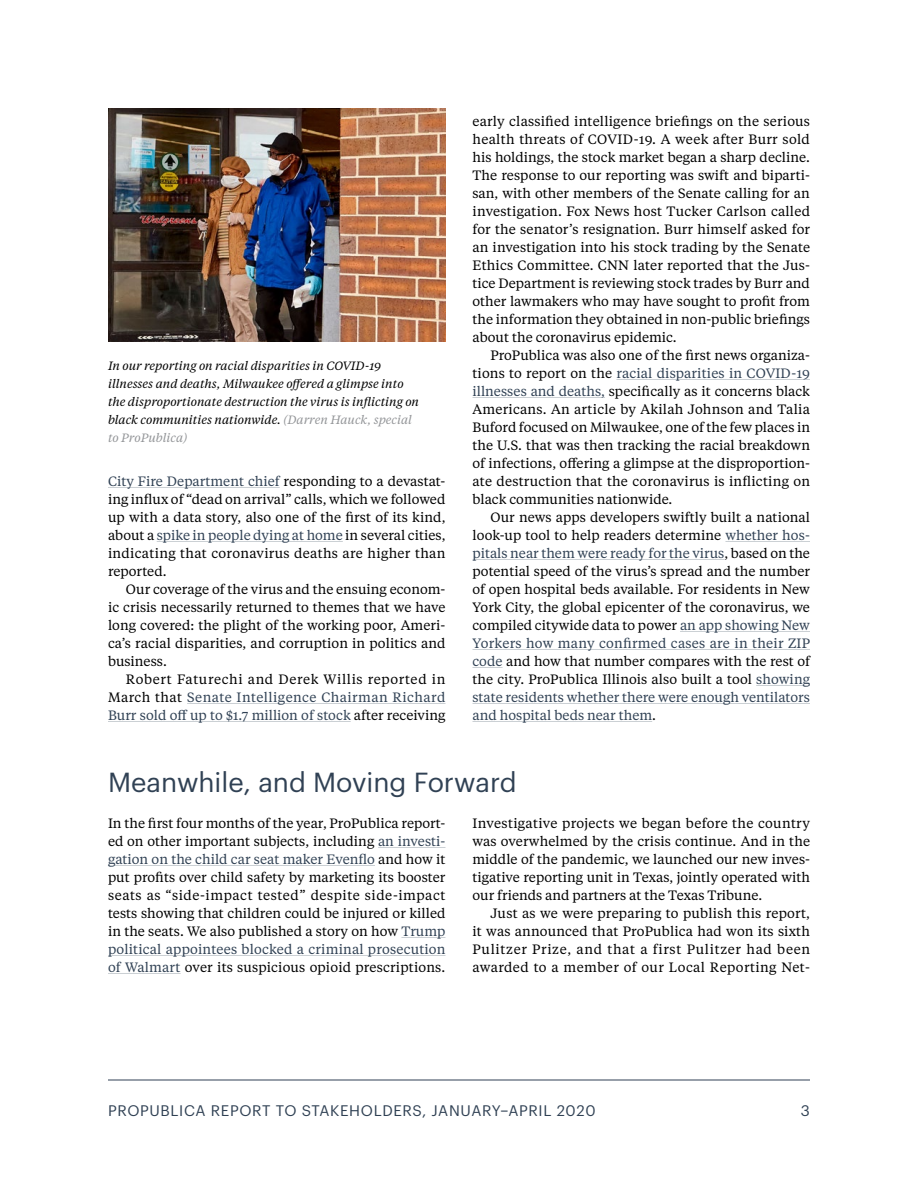
<style>
.page{position:relative;width:918px;height:1188px;background:#fff}
.page>*{position:absolute;margin:0;border:0;box-sizing:border-box;transform-origin:0 0}
.t1{font:27px "Graphik";color:#304154}
.t2{font:15px "Graphik";letter-spacing:.045em;color:#304154}
.t3{font:13.5px/18px "Tiempos Text";letter-spacing:.005em;color:#000;text-align:justify}
.t4{font:13.5px/18px "Tiempos Text";color:#304154;text-align:justify}
.t5{font:italic 12px/18px "Tiempos Text";color:#000}
.s1{color:#939598}
.s2{color:#304154}
.s3{color:#000}
</style>
<div class="page">
<hr style="left:108px;top:1080px;width:702px;height:1px;background:#304154">
<hr style="left:108px;top:487px;width:172px;height:1px;background:#cbd0d4">
<hr style="left:157px;top:541px;width:186px;height:1px;background:#cbd0d4">
<hr style="left:187px;top:703px;width:258px;height:1px;background:#cbd0d4">
<hr style="left:108px;top:721px;width:243px;height:1px;background:#cbd0d4">
<hr style="left:616px;top:379px;width:194px;height:1px;background:#cbd0d4">
<hr style="left:472px;top:397px;width:133px;height:1px;background:#cbd0d4">
<hr style="left:725px;top:541px;width:85px;height:1px;background:#cbd0d4">
<hr style="left:472px;top:559px;width:252px;height:1px;background:#cbd0d4">
<hr style="left:680px;top:631px;width:130px;height:1px;background:#cbd0d4">
<hr style="left:472px;top:649px;width:338px;height:1px;background:#cbd0d4">
<hr style="left:472px;top:667px;width:31px;height:1px;background:#cbd0d4">
<hr style="left:756px;top:685px;width:54px;height:1px;background:#cbd0d4">
<hr style="left:472px;top:703px;width:338px;height:1px;background:#cbd0d4">
<hr style="left:472px;top:721px;width:180px;height:1px;background:#cbd0d4">
<hr style="left:378px;top:847px;width:68px;height:1px;background:#cbd0d4">
<hr style="left:108px;top:865px;width:267px;height:1px;background:#cbd0d4">
<hr style="left:401px;top:937px;width:45px;height:1px;background:#cbd0d4">
<hr style="left:108px;top:955px;width:338px;height:1px;background:#cbd0d4">
<hr style="left:108px;top:973px;width:73px;height:1px;background:#cbd0d4">
<img style="left:108px;top:108px;width:338px;height:234px">
<p class="t5" style="left:108px;top:356px;width:313px">In our reporting on racial disparities in COVID-19 illnesses and deaths, Milwaukee offered a glimpse into the disproportionate destruction the virus is inflicting on black communities nationwide. <span class="s1">(Darren Hauck, special to ProPublica)</span></p>
<p class="t3" style="left:108px;top:472px;width:339px"><span class="s2">City Fire Department chief</span> responding to a devastat&shy;ing influx of “dead on arrival” calls, which we followed up with a data story, also one of the first of its kind, about a <span class="s2">spike in people dying at home</span> in several cities, indicating that coronavirus deaths are higher than reported.</p>
<p class="t3" style="left:108px;top:580px;width:339px;text-indent:18px">Our coverage of the virus and the ensuing econom&shy;ic crisis necessarily returned to themes that we have long covered: the plight of the working poor, Ameri&shy;ca’s racial disparities, and corruption in politics and business.</p>
<p class="t4" style="left:108px;top:670px;width:339px;text-indent:18px"><span class="s3">Robert Faturechi and Derek Willis reported in March that</span> Senate Intelligence Chairman Richard Burr sold off up to $1.7 million of stock <span class="s3">after receiving</span></p>
<p class="t3" style="left:472px;top:112px;width:339px">early classified intelligence briefings on the serious health threats of COVID-19. A week after Burr sold his holdings, the stock market began a sharp decline.<br>The response to our reporting was swift and biparti&shy;san, with other members of the Senate calling for an investigation. Fox News host Tucker Carlson called for the senator’s resignation. Burr himself asked for an investigation into his stock trading by the Senate Ethics Committee. CNN later reported that the Jus&shy;tice Department is reviewing stock trades by Burr and other lawmakers who may have sought to profit from the information they obtained in non-public briefings about the coronavirus epidemic.</p>
<p class="t3" style="left:472px;top:346px;width:339px;text-indent:18px">ProPublica was also one of the first news organiza&shy;tions to report on the <span class="s2">racial disparities in COVID-19 illnesses and deaths,</span> specifically as it concerns black Americans. An article by Akilah Johnson and Talia Buford focused on Milwaukee, one of the few places in the U.S. that was then tracking the racial breakdown of infections, offering a glimpse at the disproportion&shy;ate destruction that the coronavirus is inflicting on black communities nationwide.</p>
<p class="t3" style="left:472px;top:508px;width:339px;text-indent:18px">Our news apps developers swiftly built a national look-up tool to help readers determine <span class="s2">whether hos&shy;pitals near them were ready for the virus</span>, based on the potential speed of the virus’s spread and the number of open hospital beds available. For residents in New York City, the global epicenter of the coronavirus, we compiled citywide data to power <span class="s2">an app showing New Yorkers how many confirmed cases are in their ZIP code</span> and how that number compares with the rest of the city. ProPublica Illinois also built a tool <span class="s2">showing state residents whether there were enough ventilators and hospital beds near them</span>.</p>
<h1 class="t1" style="left:108px;top:762px;width:410px">Meanwhile, and Moving Forward</h1>
<p class="t3" style="left:108px;top:814px;width:339px">In the first four months of the year, ProPublica report&shy;ed on other important subjects, including <span class="s2">an investi&shy;gation on the child car seat maker Evenflo</span> and how it put profits over child safety by marketing its booster seats as “side-impact tested” despite side-impact tests showing that children could be injured or killed in the seats. We also published a story on how <span class="s2">Trump political appointees blocked a criminal prosecution of Walmart</span> over its suspicious opioid prescriptions.</p>
<p class="t3" style="left:472px;top:814px;width:339px">Investigative projects we began before the country was overwhelmed by the crisis continue. And in the middle of the pandemic, we launched our new inves&shy;tigative reporting unit in Texas, jointly operated with our friends and partners at the Texas Tribune.</p>
<p class="t3" style="left:472px;top:904px;width:339px;text-indent:18px">Just as we were preparing to publish this report, it was announced that ProPublica had won its sixth Pulitzer Prize, and that a first Pulitzer had been awarded to a member of our Local Reporting Net-</p>
<p class="t2" style="left:108px;top:1099px;width:489px">PROPUBLICA REPORT TO STAKEHOLDERS, JANUARY–APRIL 2020</p>
<p class="t2" style="left:801px;top:1099px;width:11px">3</p>
</div>
